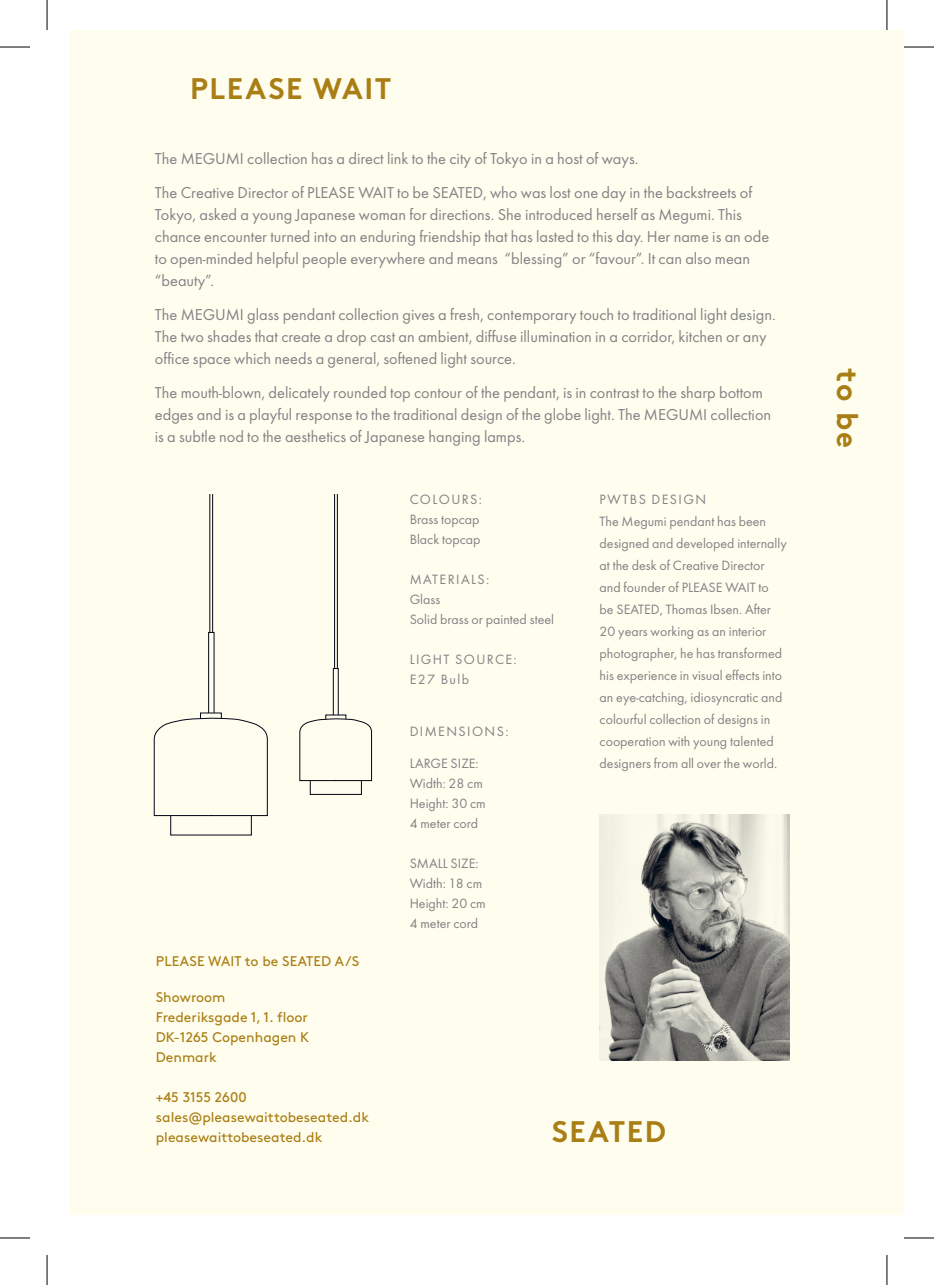
<style>
.page{position:relative;width:934px;height:1285px;background:#fff}
.page>*{position:absolute;margin:0;border:0;box-sizing:border-box;transform-origin:0 0}
.t1{font:700 29.8px "Brown Std";letter-spacing:.05em;color:#a97e14}
.t2{font:16.4px/22px "Futura";color:#808285}
.t3{font:14px/22px "Futura";color:#808285}
.t4{font:14px/20px "Brown Std";color:#a97e14}
.t5{font:14px/20px "Futura";letter-spacing:.1em;color:#808285}
</style>
<div class="page">
<div style="left:70px;top:30px;width:833px;height:1184px;background:#fffdee"></div>
<img style="left:599px;top:814px;width:189px;height:247px">
<svg style="left:299px;top:718px;width:73px;height:63px"></svg>
<div style="left:310px;top:780px;width:51px;height:14px;border:1px solid #000515"></div>
<div style="left:333px;top:668px;width:5px;height:47px;border:1px solid #000515"></div>
<hr style="left:334px;top:495px;width:1px;height:173px;background:#000515">
<hr style="left:337px;top:495px;width:1px;height:173px;background:#000515">
<svg style="left:153px;top:718px;width:115px;height:98px"></svg>
<div style="left:170px;top:815px;width:82px;height:20px;border:1px solid #000515"></div>
<div style="left:200px;top:712px;width:22px;height:7px;border:1px solid #000515"></div>
<div style="left:208px;top:632px;width:6px;height:81px;border:1px solid #000515"></div>
<hr style="left:209px;top:495px;width:1px;height:137px;background:#000515">
<hr style="left:212px;top:495px;width:1px;height:137px;background:#000515">
<hr style="left:0;top:47px;width:30px;height:1px;background:#000">
<hr style="left:903px;top:47px;width:30px;height:1px;background:#000">
<hr style="left:0;top:1237px;width:30px;height:1px;background:#000">
<hr style="left:903px;top:1237px;width:30px;height:1px;background:#000">
<hr style="left:47px;top:0;width:1px;height:30px;background:#000">
<hr style="left:47px;top:1255px;width:1px;height:30px;background:#000">
<hr style="left:886px;top:0;width:1px;height:30px;background:#000">
<hr style="left:886px;top:1255px;width:1px;height:30px;background:#000">
<h1 class="t1" style="left:190px;top:70px;width:202px">PLEASE WAIT</h1>
<p class="t2" style="left:155px;top:143px;width:598px;line-height:34px">The MEGUMI collection has a direct link to the city of Tokyo in a host of ways.<br>The Creative Director of PLEASE WAIT to be SEATED, who was lost one day in the backstreets of</p>
<p class="t2" style="left:155px;top:205px;width:615px">Tokyo, asked a young Japanese woman for directions. She introduced herself as Megumi. This chance encounter turned into an enduring friendship that has lasted to this day. Her name is an ode to open-minded helpful people everywhere and means “blessing” or “favour”. It can also mean “beauty”.</p>
<p class="t2" style="left:155px;top:305px;width:622px">The MEGUMI glass pendant collection gives a fresh, contemporary touch to traditional light design.<br>The two shades that create a drop cast an ambient, diffuse illumination in a corridor, kitchen or any office space which needs a general, softened light source.</p>
<p class="t2" style="left:155px;top:383px;width:617px">The mouth-blown, delicately rounded top contour of the pendant, is in contrast to the sharp bottom edges and is a playful response to the traditional design of the globe light. The MEGUMI collection is a subtle nod to the aesthetics of Japanese hanging lamps.</p>
<p class="t4" style="left:156px;top:951px;width:205px">PLEASE WAIT to be SEATED A/S</p>
<p class="t4" style="left:156px;top:987px;width:155px">Showroom<br>Frederiksgade 1, 1. floor<br>DK-1265 Copenhagen K<br>Denmark</p>
<p class="t4" style="left:156px;top:1087px;width:215px">+45 3155 2600 sales@pleasewaittobeseated.dk pleasewaittobeseated.dk</p>
<p class="t3" style="left:409px;top:491px;width:74px;line-height:20px">COLOURS:<br>Brass topcap<br>Black topcap</p>
<p class="t3" style="left:409px;top:571px;width:146px;line-height:20px">MATERIALS:<br>Glass<br>Solid brass or painted steel</p>
<p class="t5" style="left:409px;top:651px;width:108px">LIGHT SOURCE:<br>E27 Bulb</p>
<p class="t5" style="left:409px;top:723px;width:100px">DIMENSIONS:</p>
<p class="t3" style="left:409px;top:755px;width:77px;line-height:20px">LARGE SIZE:<br>Width: 28 cm<br>Height: 30 cm<br>4 meter cord</p>
<p class="t3" style="left:409px;top:855px;width:77px;line-height:20px">SMALL SIZE:<br>Width: 18 cm<br>Height: 20 cm<br>4 meter cord</p>
<p class="t3" style="left:599px;top:490px;width:189px">PWTBS DESIGN<br>The Megumi pendant has been designed and developed internally at the desk of Creative Director and founder of PLEASE WAIT to<br>be SEATED, Thomas Ibsen. After<br>20 years working as an interior photographer, he has transformed his experience in visual effects into an eye-catching, idiosyncratic and colourful collection of designs in cooperation with young talented designers from all over the world.</p>
<h1 class="t1" style="left:552px;top:1113px;width:115px">SEATED</h1>
<h1 class="t1" style="left:865px;top:368px;width:82px;rotate:90deg">to be</h1>
</div>
